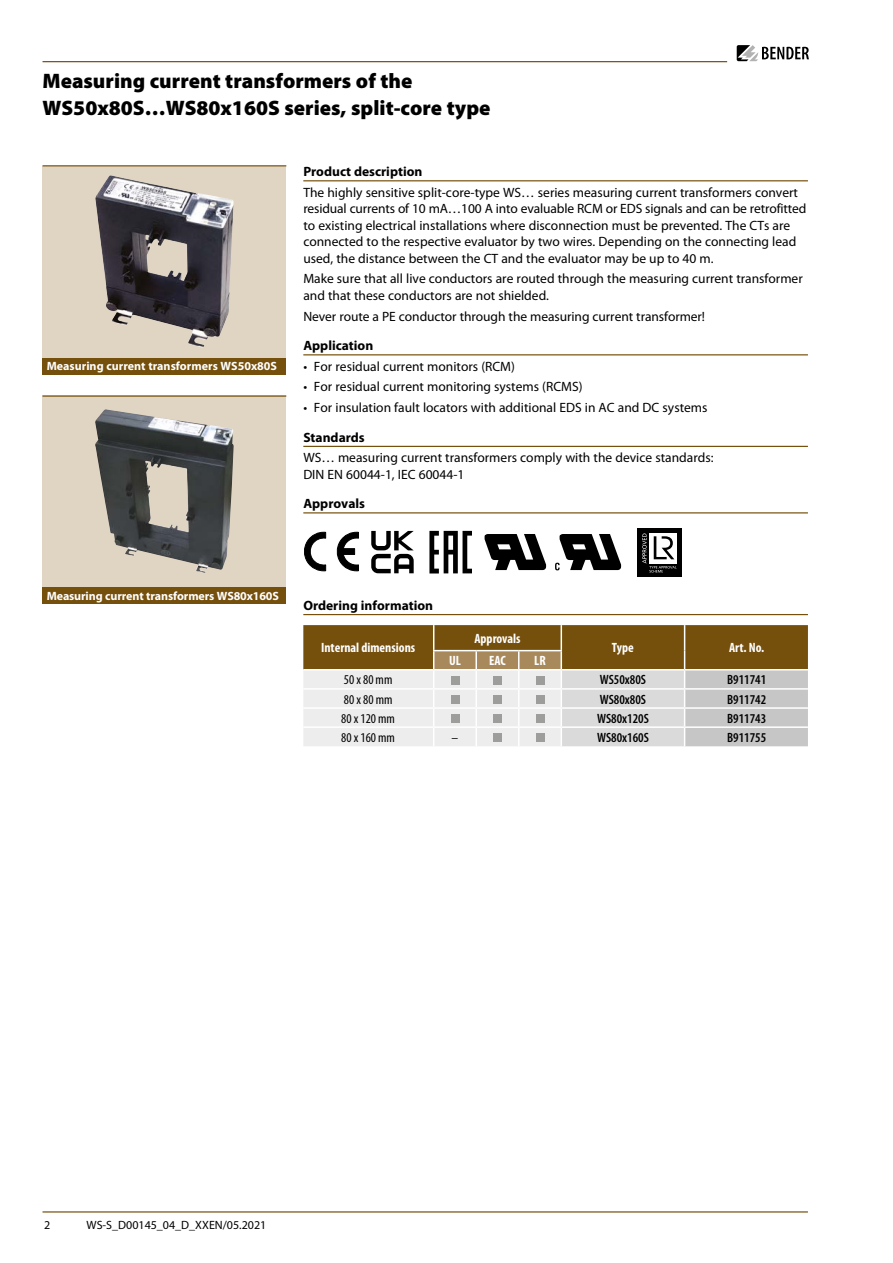
<style>
.page{position:relative;width:893px;height:1263px;background:#fff}
.page>*{position:absolute;margin:0;border:0;box-sizing:border-box;transform-origin:0 0}
.t1{font:900 21px/27.3px "Myriad Pro";color:#000}
.t2{font:13.5px/16.5px "Myriad Pro";color:#000}
.t3{font:700 13.5px "Myriad Pro";color:#000}
.t4{font:600 condensed 13.5px "Myriad Pro";color:#000}
.t5{font:700 condensed 13.5px "Myriad Pro";color:#fff}
.t6{font:condensed 13.5px "Myriad Pro";color:#000}
.t7{font:700 12px "Myriad Pro";letter-spacing:-.01em;color:#fff}
.t8{font:12px "Myriad Pro";color:#000}
</style>
<div class="page">
<hr style="left:43px;top:61px;width:684px;height:1px;background:#754f0c">
<hr style="left:43px;top:1211px;width:765px;height:1px;background:#754f0c">
<svg style="left:737px;top:45px;width:72px;height:16px"></svg>
<div style="left:43px;top:357px;width:243px;height:17px;background:#754f0c"></div>
<hr style="left:303px;top:180px;width:505px;height:1px;background:#754f0c">
<hr style="left:303px;top:354px;width:505px;height:1px;background:#754f0c">
<hr style="left:303px;top:446px;width:505px;height:1px;background:#754f0c">
<hr style="left:303px;top:512px;width:505px;height:1px;background:#754f0c">
<svg style="left:304px;top:532px;width:22px;height:39px"></svg>
<svg style="left:336px;top:532px;width:23px;height:39px"></svg>
<svg style="left:371px;top:531px;width:43px;height:42px"></svg>
<svg style="left:429px;top:531px;width:43px;height:42px"></svg>
<svg style="left:555px;top:534px;width:66px;height:36px"></svg>
<svg style="left:485px;top:534px;width:61px;height:36px"></svg>
<div style="left:636px;top:527px;width:47px;height:51px;background:#000"></div>
<svg style="left:642px;top:533px;width:35px;height:39px"></svg>
<div style="left:43px;top:166px;width:243px;height:191px;background:#e0d4c3"></div>
<img style="left:95px;top:175px;width:139px;height:173px">
<hr style="left:43px;top:165px;width:243px;height:1px;background:#754f0c">
<div style="left:43px;top:587px;width:243px;height:17px;background:#754f0c"></div>
<div style="left:43px;top:395px;width:243px;height:192px;background:#e0d4c3"></div>
<img style="left:95px;top:409px;width:139px;height:164px">
<hr style="left:43px;top:395px;width:243px;height:2px;background:#754f0c">
<svg style="left:303px;top:625px;width:505px;height:121px;background:#bbae96"></svg>
<hr style="left:433px;top:650px;width:43px;height:1px;background:#fff">
<hr style="left:476px;top:650px;width:43px;height:1px;background:#fff">
<hr style="left:519px;top:650px;width:43px;height:1px;background:#fff">
<div style="left:451px;top:676px;width:8px;height:8px;background:#9d9d9c"></div>
<div style="left:493px;top:676px;width:9px;height:8px;background:#9d9d9c"></div>
<div style="left:536px;top:676px;width:8px;height:8px;background:#9d9d9c"></div>
<div style="left:451px;top:695px;width:8px;height:8px;background:#9d9d9c"></div>
<div style="left:493px;top:695px;width:9px;height:8px;background:#9d9d9c"></div>
<div style="left:536px;top:695px;width:8px;height:8px;background:#9d9d9c"></div>
<div style="left:451px;top:714px;width:8px;height:9px;background:#9d9d9c"></div>
<div style="left:493px;top:714px;width:9px;height:9px;background:#9d9d9c"></div>
<div style="left:536px;top:714px;width:8px;height:9px;background:#9d9d9c"></div>
<div style="left:493px;top:734px;width:9px;height:8px;background:#9d9d9c"></div>
<div style="left:536px;top:734px;width:8px;height:8px;background:#9d9d9c"></div>
<hr style="left:303px;top:614px;width:505px;height:1px;background:#754f0c">
<h1 class="t1" style="left:43px;top:68px;width:449px">Measuring current transformers of the<br>WS50x80S…WS80x160S series, split-core type</h1>
<p class="t7" style="left:47px;top:359px;width:232px">Measuring current transformers WS50x80S</p>
<p class="t3" style="left:303px;top:164px;width:121px">Product description</p>
<p class="t2" style="left:303px;top:184px;width:505px">The highly sensitive split-core-type WS… series measuring current transformers convert residual currents of 10 mA…100 A into evaluable RCM or EDS signals and can be retrofitted to existing electrical installations where disconnection must be prevented. The CTs are connected to the respective evaluator by two wires. Depending on the connecting lead used, the distance between the CT and the evaluator may be up to 40 m.</p>
<p class="t2" style="left:303px;top:271px;width:501px">Make sure that all live conductors are routed through the measuring current transformer and that these conductors are not shielded.</p>
<p class="t2" style="left:303px;top:308px;width:403px">Never route a PE conductor through the measuring current transformer!</p>
<p class="t3" style="left:303px;top:338px;width:71px">Application</p>
<p class="t2" style="left:303px;top:358px;width:213px">• For residual current monitors (RCM)</p>
<p class="t2" style="left:303px;top:379px;width:281px">• For residual current monitoring systems (RCMS)</p>
<p class="t2" style="left:303px;top:400px;width:406px">• For insulation fault locators with additional EDS in AC and DC systems</p>
<p class="t3" style="left:303px;top:429px;width:63px">Standards</p>
<p class="t2" style="left:303px;top:450px;width:412px">WS… measuring current transformers comply with the device standards:<br>DIN EN 60044-1, IEC 60044-1</p>
<p class="t3" style="left:303px;top:496px;width:63px">Approvals</p>
<p class="t7" style="left:47px;top:589px;width:234px">Measuring current transformers WS80x160S</p>
<p class="t3" style="left:303px;top:598px;width:131px">Ordering information</p>
<p class="t5" style="left:321px;top:640px;width:96px">Internal dimensions</p>
<p class="t5" style="left:474px;top:631px;width:48px">Approvals</p>
<p class="t5" style="left:449px;top:653px;width:13px">UL</p>
<p class="t5" style="left:489px;top:653px;width:18px">EAC</p>
<p class="t5" style="left:534px;top:653px;width:13px">LR</p>
<p class="t5" style="left:612px;top:640px;width:23px">Type</p>
<p class="t5" style="left:729px;top:640px;width:37px">Art. No.</p>
<p class="t6" style="left:344px;top:673px;width:50px">50 x 80 mm</p>
<p class="t4" style="left:600px;top:672px;width:48px">WS50x80S</p>
<p class="t4" style="left:727px;top:672px;width:41px">B911741</p>
<p class="t6" style="left:344px;top:692px;width:50px">80 x 80 mm</p>
<p class="t4" style="left:600px;top:692px;width:48px">WS80x80S</p>
<p class="t4" style="left:727px;top:692px;width:41px">B911742</p>
<p class="t6" style="left:341px;top:711px;width:55px">80 x 120 mm</p>
<p class="t4" style="left:597px;top:711px;width:53px">WS80x120S</p>
<p class="t4" style="left:727px;top:711px;width:41px">B911743</p>
<p class="t6" style="left:341px;top:730px;width:55px">80 x 160 mm</p>
<p class="t6" style="left:452px;top:730px;width:8px">–</p>
<p class="t4" style="left:597px;top:730px;width:53px">WS80x160S</p>
<p class="t4" style="left:727px;top:730px;width:41px">B911755</p>
<p class="t8" style="left:44px;top:1218px;width:8px">2</p>
<p class="t8" style="left:87px;top:1218px;width:181px">WS-S_D00145_04_D_XXEN/05.2021</p>
</div>
